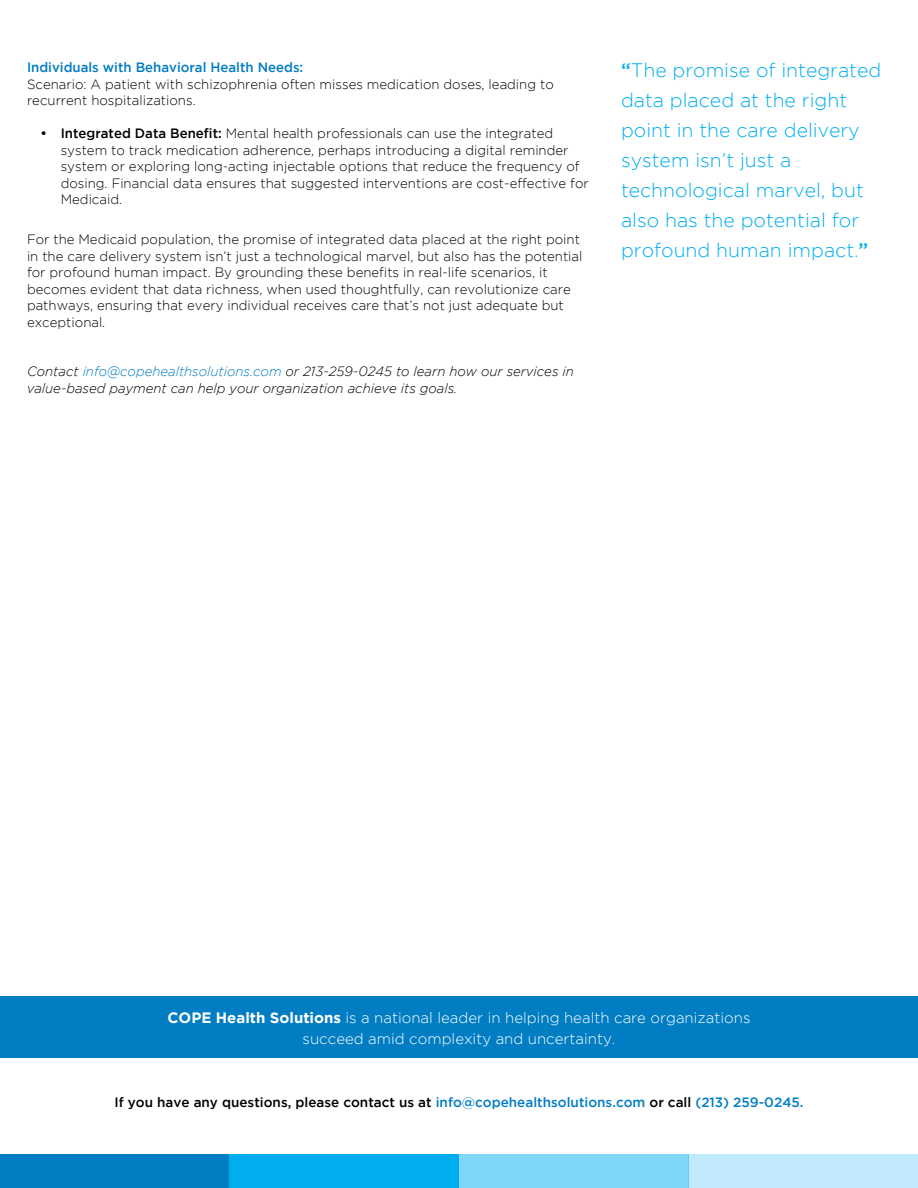
<style>
.page{position:relative;width:918px;height:1188px;background:#fff}
.page>*{position:absolute;margin:0;border:0;box-sizing:border-box;transform-origin:0 0}
.t1{font:300 19.5px/30px "Gotham";color:#00aeef}
.t2{font:300 15px/21px "Gotham";color:#fff;text-align:center}
.t3{font:300 13.5px/16.5px "Gotham";color:#000}
.t4{font:italic 300 13.5px/16.5px "Gotham";color:#000}
.t5{font:500 13.5px "Gotham";color:#000}
.t6{font:500 13.5px "Gotham";color:#007dc3}
.s1{font-weight:500}
.s2{color:#007dc3}
.s3{font-weight:700}
</style>
<div class="page">
<div style="left:0;top:1154px;width:230px;height:34px;background:#007dc3"></div>
<div style="left:459px;top:1154px;width:229px;height:34px;background:#80d6f7"></div>
<div style="left:230px;top:1154px;width:229px;height:34px;background:#00aeef"></div>
<div style="left:688px;top:1154px;width:230px;height:34px;background:#c0eafb"></div>
<div style="left:0;top:997px;width:918px;height:61px;background:#007dc3"></div>
<p class="t6" style="left:27px;top:60px;width:278px">Individuals with Behavioral Health Needs:</p>
<p class="t3" style="left:27px;top:76px;width:528px">Scenario: A patient with schizophrenia often misses medication doses, leading to recurrent hospitalizations.</p>
<p class="t3" style="left:61px;top:125px;width:530px;text-indent:-20px"><span class="s1">• Integrated Data Benefit:</span> Mental health professionals can use the integrated system to track medication adherence, perhaps introducing a digital reminder system or exploring long-acting injectable options that reduce the frequency of dosing. Financial data ensures that suggested interventions are cost-effective for Medicaid.</p>
<p class="t3" style="left:27px;top:231px;width:557px">For the Medicaid population, the promise of integrated data placed at the right point in the care delivery system isn’t just a technological marvel, but also has the potential for profound human impact. By grounding these benefits in real-life scenarios, it becomes evident that data richness, when used thoughtfully, can revolutionize care pathways, ensuring that every individual receives care that’s not just adequate but exceptional.</p>
<p class="t4" style="left:27px;top:363px;width:548px">Contact <span class="s2">info@copehealthsolutions.com</span> or 213-259-0245 to learn how our services in value-based payment can help your organization achieve its goals.</p>
<h1 class="t1" style="left:621px;top:55px;width:262px"><span class="s1">“</span>The promise of integrated data placed at the right point in the care delivery system isn’t just a technological marvel, but also has the potential for profound human impact.<span class="s1">”</span></h1>
<p class="t2" style="left:168px;top:1007px;width:584px"><span class="s3">COPE Health Solutions</span> is a national leader in helping health care organizations succeed amid complexity and uncertainty.</p>
<p class="t5" style="left:114px;top:1095px;width:691px">If you have any questions, please contact us at <span class="s2">info@copehealthsolutions.com</span> or call <span class="s2">(213) 259-0245.</span></p>
</div>
